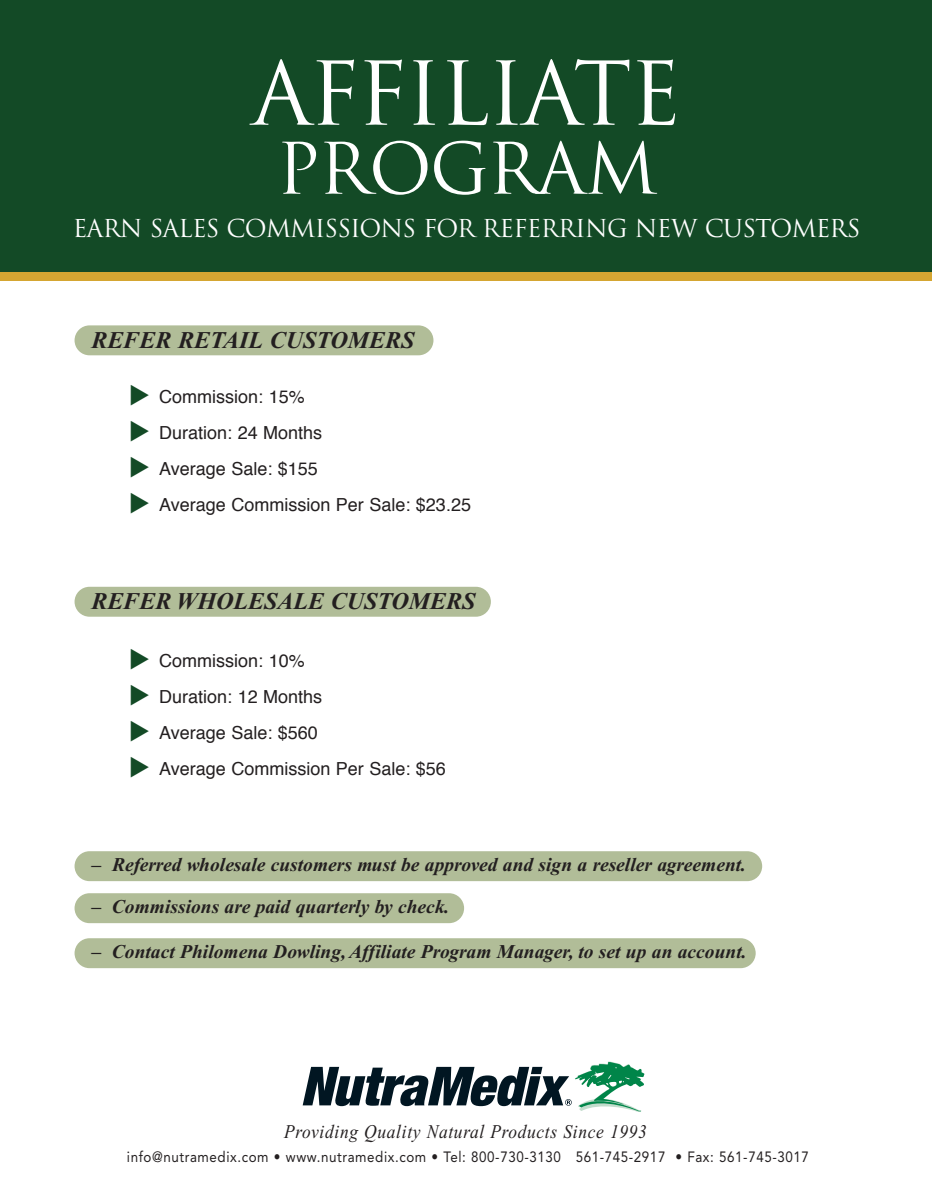
<style>
.page{position:relative;width:932px;height:1202px;background:#fff}
.page>*{position:absolute;margin:0;border:0;box-sizing:border-box;transform-origin:0 0}
.t1{font:85.5px "Trajan";letter-spacing:-.035em;color:#fff}
.t2{font:69px "Trajan";letter-spacing:-.03em;color:#fff}
.t3{font:24px "Trajan";letter-spacing:-.035em;color:#fff}
.t4{font:italic 700 24px "Times New Roman";color:#231f20}
.t5{font:italic 700 19.5px "Times New Roman";color:#231f20}
.t6{font:italic 19.35px "Times New Roman";letter-spacing:.04em;color:#231f20;scale:.9 1}
.t7{font:18px/36px "Helvetica";color:#231f20}
.t8{font:14.85px "Avenir";letter-spacing:.045em;color:#231f20;scale:.9 1}
</style>
<div class="page">
<div style="left:75px;top:325px;width:358px;height:30px;background:#b1bd98;border-radius:15px"></div>
<div style="left:75px;top:587px;width:416px;height:30px;background:#b1bd98;border-radius:15px"></div>
<div style="left:75px;top:851px;width:687px;height:30px;background:#b1bd98;border-radius:15px"></div>
<div style="left:75px;top:893px;width:389px;height:30px;background:#b1bd98;border-radius:15px"></div>
<div style="left:75px;top:938px;width:680px;height:30px;background:#b1bd98;border-radius:15px"></div>
<div style="left:0;top:0;width:932px;height:281px;background:#d5a632"></div>
<div style="left:0;top:0;width:932px;height:272px;background:#134a26"></div>
<svg style="left:303px;top:1061px;width:341px;height:51px"></svg>
<h1 class="t1" style="left:252px;top:45px;width:431px">AFFILIATE</h1>
<h2 class="t2" style="left:276px;top:129px;width:383px">PROGRAM</h2>
<p class="t3" style="left:73px;top:215px;width:789px">EARN SALES COMMISSIONS FOR REFERRING NEW CUSTOMERS</p>
<p class="t4" style="left:92px;top:332px;width:324px">REFER RETAIL CUSTOMERS</p>
<p class="t7" style="left:159px;top:380px;width:313px">Commission: 15%<br>Duration: 24 Months<br>Average Sale: $155<br>Average Commission Per Sale: $23.25</p>
<p class="t4" style="left:92px;top:593px;width:385px">REFER WHOLESALE CUSTOMERS</p>
<p class="t7" style="left:159px;top:644px;width:288px">Commission: 10%<br>Duration: 12 Months<br>Average Sale: $560<br>Average Commission Per Sale: $56</p>
<p class="t5" style="left:92px;top:858px;width:656px">– Referred wholesale customers must be approved and sign a reseller agreement.</p>
<p class="t5" style="left:91px;top:900px;width:359px">– Commissions are paid quarterly by check.</p>
<p class="t5" style="left:91px;top:945px;width:656px">– Contact Philomena Dowling, Affiliate Program Manager, to set up an account.</p>
<p class="t6" style="left:284px;top:1124px;width:404px">Providing Quality Natural Products Since 1993</p>
<p class="t8" style="left:127px;top:1150px;width:759px">info@nutramedix.com • www.nutramedix.com • Tel: 800-730-3130 561-745-2917 • Fax: 561-745-3017</p>
</div>
